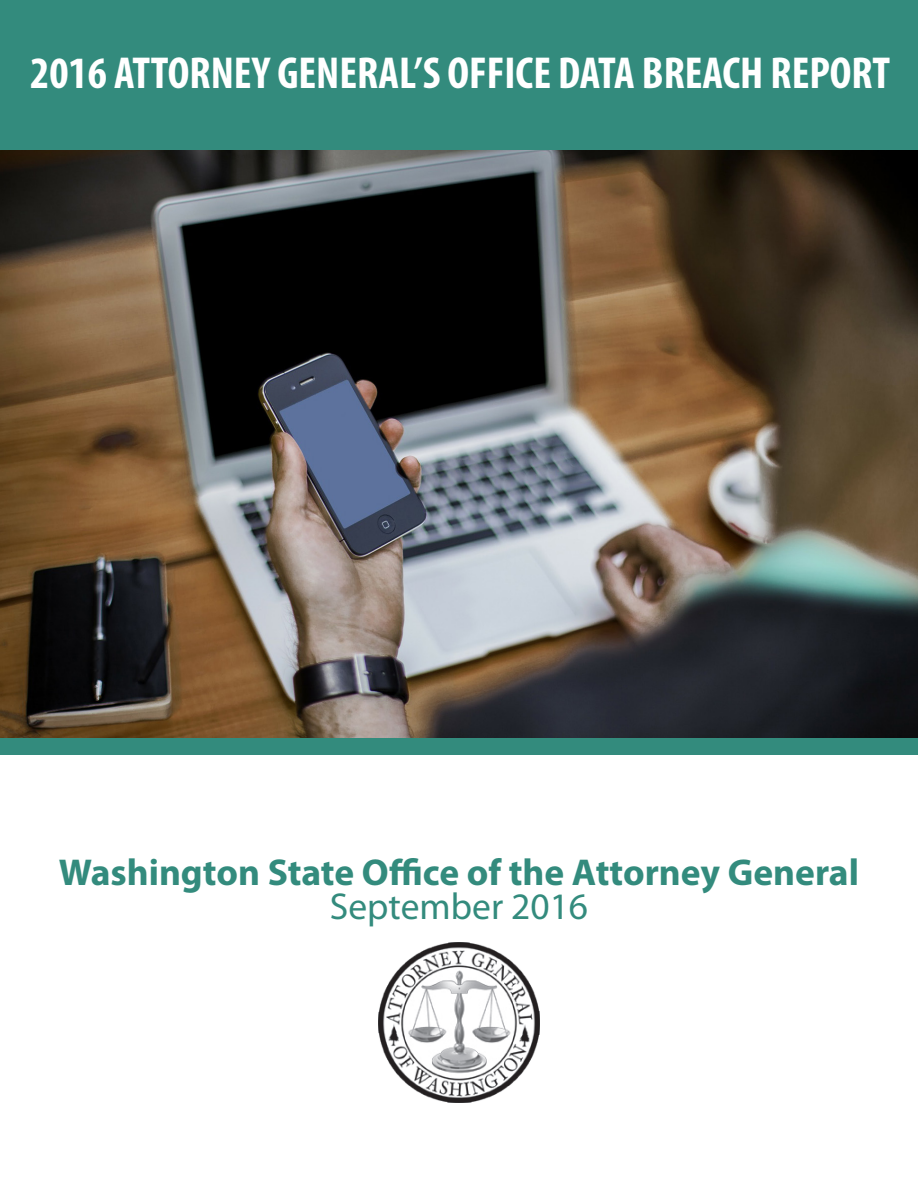
<style>
.page{position:relative;width:918px;height:1188px;background:#fff}
.page>*{position:absolute;margin:0;border:0;box-sizing:border-box;transform-origin:0 0}
.t1{font:700 condensed 45px "Myriad Pro";color:#fff}
.t2{font:700 37.5px "Myriad Pro";color:#338b7d}
.t3{font:37.5px "Myriad Pro";color:#338b7d}
</style>
<div class="page">
<img style="left:0;top:149px;width:918px;height:589px">
<div style="left:0;top:0;width:918px;height:149px;background:#338b7d"></div>
<div style="left:0;top:738px;width:918px;height:16px;background:#338b7d"></div>
<img style="left:379px;top:942px;width:160px;height:160px">
<p class="t1" style="left:30px;top:45px;width:862px">2016 ATTORNEY GENERAL’S OFFICE DATA BREACH REPORT</p>
<p class="t2" style="left:59px;top:848px;width:802px">Washington State Office of the Attorney General</p>
<p class="t3" style="left:330px;top:883px;width:260px">September 2016</p>
</div>
